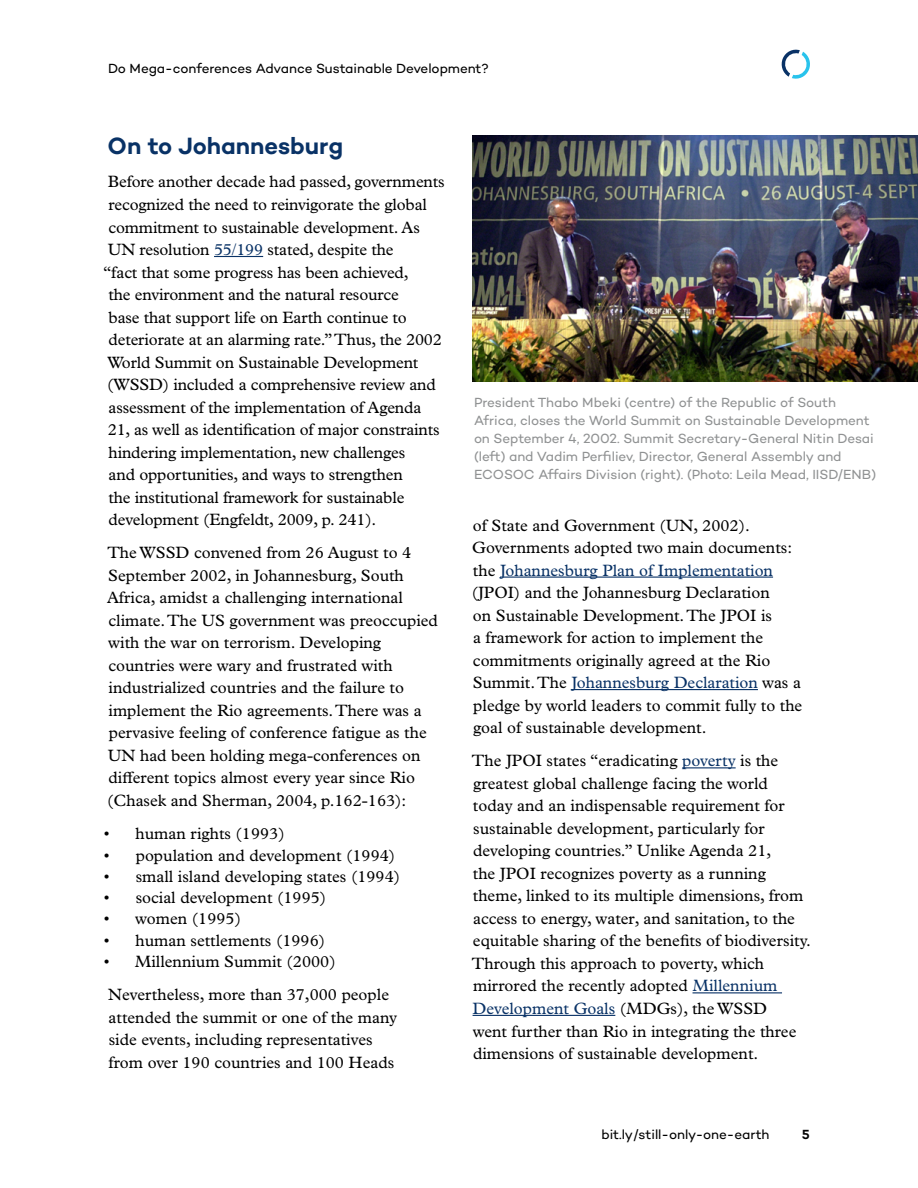
<style>
.page{position:relative;width:918px;height:1188px;background:#fff}
.page>*{position:absolute;margin:0;border:0;box-sizing:border-box;transform-origin:0 0}
.t1{font:600 24px "Campton";letter-spacing:-.005em;color:#093266}
.t2{font:16.5px/22.5px "Plantin MT Pro";color:#000}
.t3{font:13.5px/18px "Campton";letter-spacing:-.005em;color:#909293}
.t4{font:13.5px "Campton";letter-spacing:-.005em;color:#000}
.t5{font:600 13.5px "Campton";color:#000}
.s1{color:#093266}
</style>
<div class="page">
<svg style="left:781px;top:49px;width:29px;height:30px"></svg>
<hr style="left:214px;top:256px;width:49px;height:1px;background:#093266">
<hr style="left:500px;top:577px;width:273px;height:1px;background:#093266">
<hr style="left:571px;top:689px;width:187px;height:1px;background:#093266">
<hr style="left:682px;top:767px;width:54px;height:1px;background:#093266">
<hr style="left:693px;top:992px;width:89px;height:1px;background:#093266">
<hr style="left:473px;top:1015px;width:142px;height:1px;background:#093266">
<img style="left:472px;top:135px;width:446px;height:246px">
<p class="t4" style="left:108px;top:60px;width:382px">Do Mega-conferences Advance Sustainable Development?</p>
<h1 class="t1" style="left:108px;top:131px;width:237px">On to Johannesburg</h1>
<p class="t2" style="left:108px;top:171px;width:338px">Before another decade had passed, governments</p>
<p class="t2" style="left:109px;top:193px;width:320px">recognized the need to reinvigorate the global</p>
<p class="t2" style="left:108px;top:216px;width:313px">commitment to sustainable development. As</p>
<p class="t2" style="left:108px;top:238px;width:287px">UN resolution <span class="s1">55/199</span> stated, despite the</p>
<p class="t2" style="left:103px;top:261px;width:307px">“fact that some progress has been achieved,</p>
<p class="t2" style="left:108px;top:283px;width:292px">the environment and the natural resource</p>
<p class="t2" style="left:109px;top:306px;width:300px">base that support life on Earth continue to</p>
<p class="t2" style="left:109px;top:328px;width:335px">deteriorate at an alarming rate.” Thus, the 2002</p>
<p class="t2" style="left:107px;top:351px;width:313px">World Summit on Sustainable Development</p>
<p class="t2" style="left:107px;top:373px;width:330px">(WSSD) included a comprehensive review and</p>
<p class="t2" style="left:109px;top:396px;width:314px">assessment of the implementation of Agenda</p>
<p class="t2" style="left:108px;top:418px;width:333px">21, as well as identification of major constraints</p>
<p class="t2" style="left:109px;top:441px;width:298px">hindering implementation, new challenges</p>
<p class="t2" style="left:109px;top:463px;width:296px">and opportunities, and ways to strengthen</p>
<p class="t2" style="left:108px;top:486px;width:297px">the institutional framework for sustainable</p>
<p class="t2" style="left:109px;top:508px;width:269px">development (Engfeldt, 2009, p. 241).</p>
<p class="t2" style="left:107px;top:542px;width:332px">The WSSD convened from 26 August to 4<br>September 2002, in Johannesburg, South Africa, amidst a challenging international climate. The US government was preoccupied with the war on terrorism. Developing countries were wary and frustrated with industrialized countries and the failure to implement the Rio agreements. There was a pervasive feeling of conference fatigue as the UN had been holding mega-conferences on different topics almost every year since Rio (Chasek and Sherman, 2004, p.162-163):</p>
<p class="t2" style="left:104px;top:823px;width:183px">• human rights (1993)</p>
<p class="t2" style="left:104px;top:844px;width:293px">• population and development (1994)</p>
<p class="t2" style="left:104px;top:865px;width:298px">• small island developing states (1994)</p>
<p class="t2" style="left:104px;top:886px;width:224px">• social development (1995)</p>
<p class="t2" style="left:104px;top:908px;width:139px">• women (1995)</p>
<p class="t2" style="left:104px;top:929px;width:223px">• human settlements (1996)</p>
<p class="t2" style="left:104px;top:945px;width:287px;line-height:33.3px">• Millennium Summit (2000)<br>Nevertheless, more than 37,000 people</p>
<p class="t2" style="left:109px;top:1006px;width:290px">attended the summit or one of the many side events, including representatives from over 190 countries and 100 Heads</p>
<p class="t3" style="left:474px;top:393px;width:404px">President Thabo Mbeki (centre) of the Republic of South Africa, closes the World Summit on Sustainable Development on September 4, 2002. Summit Secretary-General Nitin Desai (left) and Vadim Perfiliev, Director, General Assembly and ECOSOC Affairs Division (right). (Photo: Leila Mead, IISD/ENB)</p>
<p class="t2" style="left:472px;top:514px;width:332px">of State and Government (UN, 2002).<br>Governments adopted two main documents: the <span class="s1">Johannesburg Plan of Implementation </span>(JPOI) and the Johannesburg Declaration<br>on Sustainable Development. The JPOI is<br>a framework for action to implement the commitments originally agreed at the Rio Summit. The <span class="s1">Johannesburg Declaration</span> was a pledge by world leaders to commit fully to the goal of sustainable development.</p>
<p class="t2" style="left:472px;top:750px;width:341px">The JPOI states “eradicating <span class="s1">poverty</span> is the greatest global challenge facing the world<br>today and an indispensable requirement for sustainable development, particularly for developing countries.” Unlike Agenda 21,<br>the JPOI recognizes poverty as a running theme, linked to its multiple dimensions, from access to energy, water, and sanitation, to the equitable sharing of the benefits of biodiversity.<br>Through this approach to poverty, which mirrored the recently adopted <span class="s1">Millennium Development Goals</span> (MDGs), the WSSD<br>went further than Rio in integrating the three dimensions of sustainable development.</p>
<p class="t4" style="left:601px;top:1126px;width:170px">bit.ly/still-only-one-earth</p>
<p class="t5" style="left:802px;top:1126px;width:10px">5</p>
</div>
